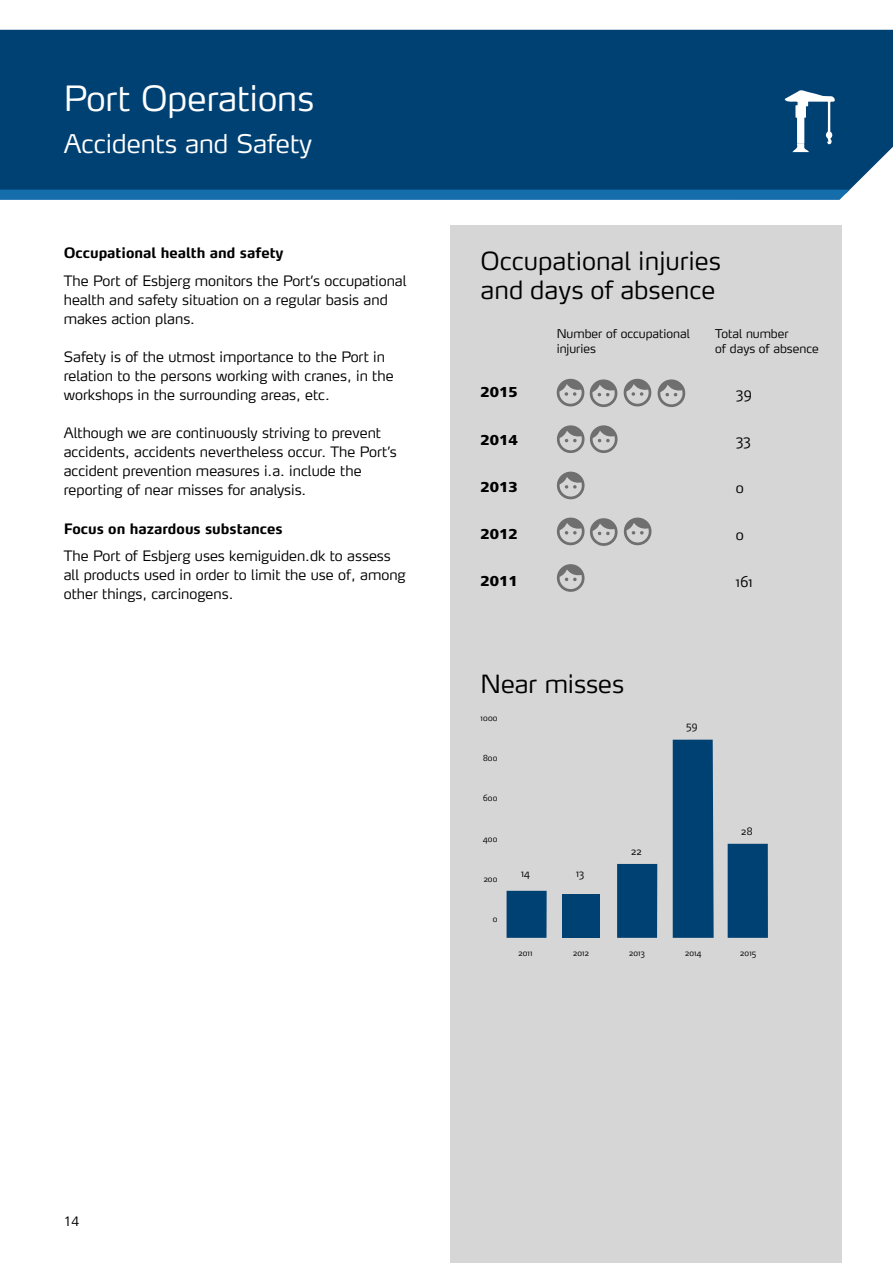
<style>
.page{position:relative;width:893px;height:1263px;background:#fff}
.page>*{position:absolute;margin:0;border:0;box-sizing:border-box;transform-origin:0 0}
.t1{font:300 34.5px "Max";color:#fff}
.t2{font:300 25.5px "Max";color:#fff}
.t3{font:300 24.9px "Max";color:#000}
.t4{font:300 24.75px/29.7px "Max Pro";color:#000}
.t5{font:800 15px "Frutiger Next Pro";color:#000}
.t6{font:300 14.25px/19px "Max";color:#000}
.t7{font:700 14.25px "Max";color:#000}
.t8{font:14.25px "Frutiger Next Pro";color:#000}
.t9{font:300 12px/15px "Max";color:#000}
.t10{font:300 10.05px "Max";color:#000}
.t11{font:300 8.25px "Max";letter-spacing:.01em;color:#000}
</style>
<div class="page">
<div style="left:451px;top:225px;width:391px;height:1038px;background:#d6d6d6"></div>
<div style="left:507px;top:891px;width:40px;height:47px;background:#004174"></div>
<div style="left:562px;top:894px;width:38px;height:44px;background:#004174"></div>
<div style="left:617px;top:864px;width:40px;height:74px;background:#004174"></div>
<div style="left:673px;top:740px;width:41px;height:198px;background:#004174"></div>
<div style="left:728px;top:844px;width:40px;height:94px;background:#004174"></div>
<div style="left:0;top:30px;width:893px;height:160px;background:#004174"></div>
<svg style="left:0;top:190px;width:850px;height:10px"></svg>
<svg style="left:784px;top:90px;width:51px;height:62px"></svg>
<svg style="left:557px;top:472px;width:27px;height:27px"></svg>
<svg style="left:557px;top:564px;width:27px;height:28px"></svg>
<svg style="left:658px;top:379px;width:27px;height:28px"></svg>
<svg style="left:557px;top:379px;width:27px;height:27px"></svg>
<svg style="left:590px;top:379px;width:27px;height:28px"></svg>
<svg style="left:624px;top:379px;width:27px;height:27px"></svg>
<svg style="left:557px;top:425px;width:27px;height:28px"></svg>
<svg style="left:590px;top:425px;width:28px;height:28px"></svg>
<svg style="left:557px;top:518px;width:27px;height:27px"></svg>
<svg style="left:590px;top:518px;width:28px;height:28px"></svg>
<svg style="left:624px;top:518px;width:27px;height:27px"></svg>
<h1 class="t1" style="left:64px;top:77px;width:252px">Port Operations</h1>
<h2 class="t2" style="left:64px;top:128px;width:250px">Accidents and Safety</h2>
<p class="t7" style="left:64px;top:244px;width:221px">Occupational health and safety</p>
<p class="t6" style="left:64px;top:271px;width:344px">The Port of Esbjerg monitors the Port’s occupational health and safety situation on a regular basis and makes action plans.</p>
<p class="t6" style="left:64px;top:347px;width:331px">Safety is of the utmost importance to the Port in relation to the persons working with cranes, in the workshops in the surrounding areas, etc.</p>
<p class="t6" style="left:64px;top:423px;width:335px">Although we are continuously striving to prevent accidents, accidents nevertheless occur. The Port’s accident prevention measures i.a. include the reporting of near misses for analysis.</p>
<p class="t7" style="left:64px;top:519px;width:220px">Focus on hazardous substances</p>
<p class="t6" style="left:64px;top:546px;width:343px">The Port of Esbjerg uses kemiguiden.dk to assess all products used in order to limit the use of, among other things, carcinogens.</p>
<h3 class="t4" style="left:480px;top:243px;width:242px">Occupational injuries and days of absence</h3>
<p class="t5" style="left:480px;top:384px;width:39px">2015</p>
<p class="t5" style="left:480px;top:431px;width:39px">2014</p>
<p class="t5" style="left:480px;top:478px;width:39px">2013</p>
<p class="t5" style="left:480px;top:525px;width:39px">2012</p>
<p class="t5" style="left:480px;top:573px;width:39px">2011</p>
<p class="t9" style="left:557px;top:326px;width:135px">Number of occupational injuries</p>
<p class="t9" style="left:715px;top:326px;width:105px">Total number<br>of days of absence</p>
<p class="t6" style="left:736px;top:383px;width:17px">39</p>
<p class="t6" style="left:736px;top:430px;width:17px">33</p>
<p class="t6" style="left:736px;top:478px;width:10px">0</p>
<p class="t6" style="left:736px;top:525px;width:10px">0</p>
<p class="t6" style="left:736px;top:572px;width:18px">161</p>
<h3 class="t3" style="left:480px;top:668px;width:145px">Near misses</h3>
<p class="t11" style="left:481px;top:712px;width:18px">1000</p>
<p class="t11" style="left:483px;top:753px;width:16px">800</p>
<p class="t11" style="left:483px;top:793px;width:16px">600</p>
<p class="t11" style="left:483px;top:833px;width:16px">400</p>
<p class="t11" style="left:483px;top:874px;width:16px">200</p>
<p class="t11" style="left:493px;top:914px;width:6px">0</p>
<p class="t10" style="left:521px;top:867px;width:11px">14</p>
<p class="t10" style="left:576px;top:867px;width:10px">13</p>
<p class="t10" style="left:631px;top:845px;width:12px">22</p>
<p class="t10" style="left:686px;top:719px;width:13px">59</p>
<p class="t10" style="left:741px;top:824px;width:13px">28</p>
<p class="t11" style="left:518px;top:948px;width:16px">2011</p>
<p class="t11" style="left:573px;top:948px;width:18px">2012</p>
<p class="t11" style="left:629px;top:948px;width:18px">2013</p>
<p class="t11" style="left:685px;top:948px;width:18px">2014</p>
<p class="t11" style="left:740px;top:948px;width:18px">2015</p>
<p class="t8" style="left:64px;top:1213px;width:17px">14</p>
</div>
